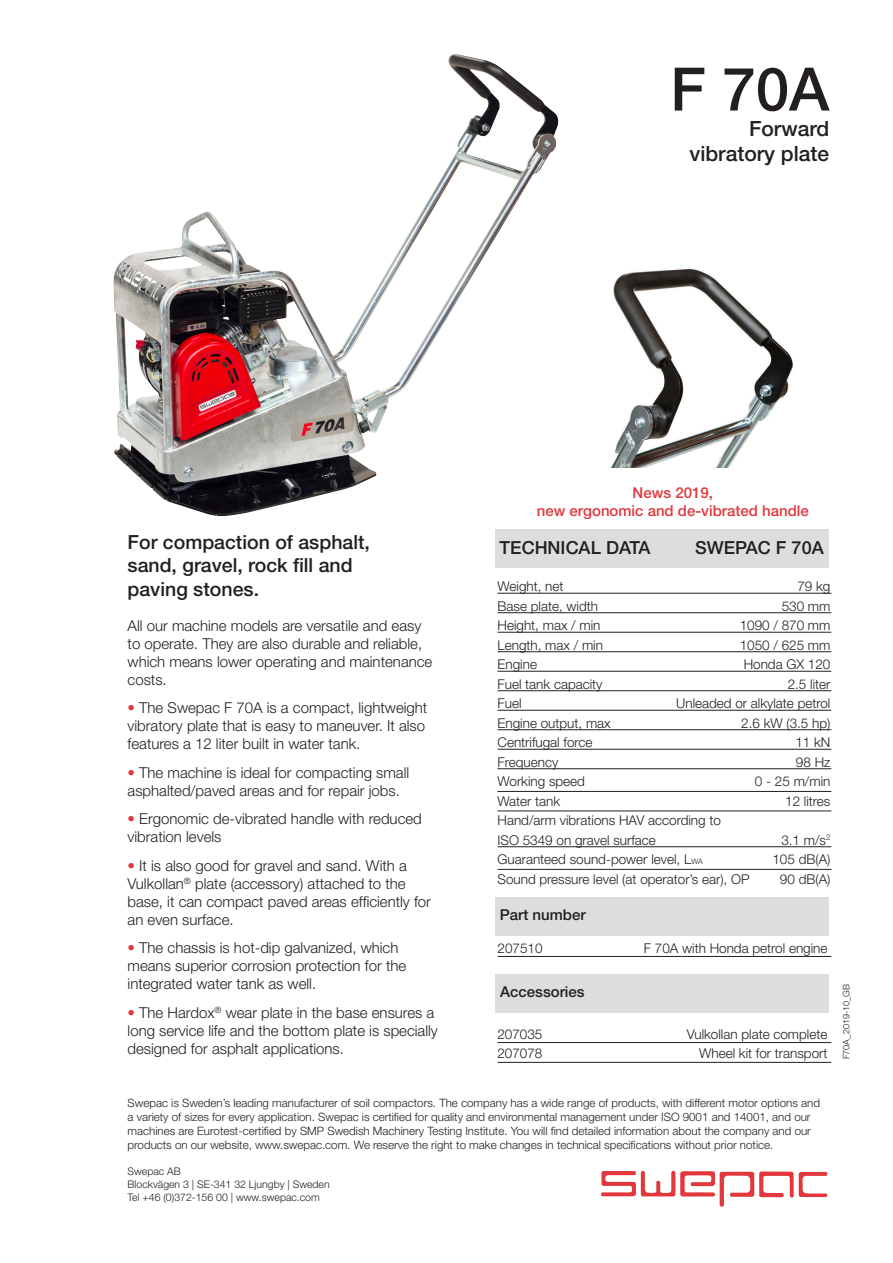
<style>
.page{position:relative;width:893px;height:1263px;background:#fff}
.page>*{position:absolute;margin:0;border:0;box-sizing:border-box;transform-origin:0 0}
.t1{font:500 60px "Helvetica Neue";color:#231f20}
.t2{font:500 21px "Helvetica Neue";color:#231f20}
.t3{font:500 19.5px/23.4px "Helvetica Neue";color:#231f20}
.t4{font:500 18px "Helvetica Neue";color:#231f20}
.t5{font:300 15px/18px "Helvetica Neue";color:#231f20}
.t6{font:500 15px "Helvetica Neue LT Pro";color:#e1373d}
.t7{font:500 15px "Helvetica Neue";color:#231f20}
.t8{font:300 13.5px "Helvetica Neue";color:#231f20}
.t9{font:300 11.55px/13.8px "Helvetica Neue";color:#231f20}
.t10{font:300 10.5px "Helvetica Neue";color:#231f20}
.t11{font:300 9px "Helvetica Neue";color:#231f20}
.s1{color:#e1373d}
.s2{font-size:7.5px}
</style>
<div class="page">
<svg style="left:601px;top:1171px;width:226px;height:35px"></svg>
<div style="left:495px;top:529px;width:334px;height:39px;background:#dcdddf"></div>
<hr style="left:497px;top:593px;width:334px;height:1px;background:#231f20">
<hr style="left:497px;top:612px;width:334px;height:1px;background:#231f20">
<hr style="left:497px;top:632px;width:334px;height:1px;background:#231f20">
<hr style="left:497px;top:651px;width:334px;height:1px;background:#231f20">
<hr style="left:497px;top:671px;width:334px;height:1px;background:#231f20">
<hr style="left:497px;top:690px;width:334px;height:1px;background:#231f20">
<hr style="left:497px;top:710px;width:334px;height:1px;background:#231f20">
<hr style="left:497px;top:729px;width:334px;height:1px;background:#231f20">
<hr style="left:497px;top:749px;width:334px;height:1px;background:#231f20">
<hr style="left:497px;top:768px;width:334px;height:1px;background:#231f20">
<hr style="left:497px;top:791px;width:334px;height:1px;background:#231f20">
<hr style="left:497px;top:810px;width:334px;height:1px;background:#231f20">
<hr style="left:497px;top:846px;width:334px;height:1px;background:#231f20">
<div style="left:495px;top:898px;width:334px;height:38px;background:#dcdddf"></div>
<hr style="left:497px;top:956px;width:334px;height:1px;background:#231f20">
<div style="left:495px;top:974px;width:334px;height:38px;background:#dcdddf"></div>
<hr style="left:497px;top:1042px;width:334px;height:1px;background:#231f20">
<hr style="left:497px;top:1062px;width:334px;height:1px;background:#231f20">
<hr style="left:498px;top:869px;width:333px;height:1px;background:#231f20">
<img style="left:113px;top:55px;width:375px;height:461px">
<img style="left:610px;top:269px;width:183px;height:199px">
<p class="t1" style="left:670px;top:53px;width:161px">F 70A</p>
<p class="t2" style="left:749px;top:116px;width:82px">Forward</p>
<p class="t2" style="left:689px;top:141px;width:141px">vibratory plate</p>
<p class="t3" style="left:128px;top:530px;width:244px">For compaction of asphalt, sand, gravel, rock fill and</p>
<p class="t3" style="left:128px;top:577px;width:133px">paving stones.</p>
<p class="t5" style="left:128px;top:616px;width:306px">All our machine models are versatile and easy to operate. They are also durable and reliable, which means lower operating and maintenance costs.</p>
<p class="t5" style="left:128px;top:698px;width:301px"><span class="s1">•</span> The Swepac F 70A is a compact, lightweight vibratory plate that is easy to maneuver. It also features a 12 liter built in water tank.</p>
<p class="t5" style="left:128px;top:763px;width:283px"><span class="s1">•</span> The machine is ideal for compacting small asphalted/paved areas and for repair jobs.</p>
<p class="t5" style="left:128px;top:809px;width:296px"><span class="s1">•</span> Ergonomic de-vibrated handle with reduced vibration levels</p>
<p class="t5" style="left:128px;top:856px;width:305px"><span class="s1">•</span> It is also good for gravel and sand. With a Vulkollan<sup>®</sup> plate (accessory) attached to the base, it can compact paved areas efficiently for an even surface.</p>
<p class="t5" style="left:128px;top:938px;width:280px"><span class="s1">•</span> The chassis is hot-dip galvanized, which means superior corrosion protection for the</p>
<p class="t5" style="left:128px;top:974px;width:190px">integrated water tank as well.</p>
<p class="t5" style="left:128px;top:1003px;width:312px"><span class="s1">•</span> The Hardox<sup>®</sup> wear plate in the base ensures a long service life and the bottom plate is specially designed for asphalt applications.</p>
<p class="t6" style="left:633px;top:483px;width:82px">News 2019,</p>
<p class="t6" style="left:537px;top:501px;width:274px">new ergonomic and de-vibrated handle</p>
<p class="t4" style="left:500px;top:537px;width:152px">TECHNICAL DATA</p>
<p class="t4" style="left:695px;top:537px;width:130px">SWEPAC F 70A</p>
<p class="t8" style="left:497px;top:578px;width:68px">Weight, net</p>
<p class="t8" style="left:497px;top:597px;width:102px">Base plate, width</p>
<p class="t8" style="left:497px;top:617px;width:105px">Height, max / min</p>
<p class="t8" style="left:497px;top:636px;width:107px">Length, max / min</p>
<p class="t8" style="left:497px;top:656px;width:41px">Engine</p>
<p class="t8" style="left:497px;top:675px;width:107px">Fuel tank capacity</p>
<p class="t8" style="left:497px;top:695px;width:26px">Fuel</p>
<p class="t8" style="left:497px;top:714px;width:115px">Engine output, max</p>
<p class="t8" style="left:497px;top:734px;width:97px">Centrifugal force</p>
<p class="t8" style="left:497px;top:753px;width:62px">Frequency</p>
<p class="t8" style="left:497px;top:773px;width:89px">Working speed</p>
<p class="t8" style="left:497px;top:792px;width:64px">Water tank</p>
<p class="t8" style="left:497px;top:812px;width:225px">Hand/arm vibrations HAV according to</p>
<p class="t8" style="left:497px;top:831px;width:160px">ISO 5349 on gravel surface</p>
<p class="t8" style="left:497px;top:851px;width:207px">Guaranteed sound-power level, L<span class="s2">WA</span></p>
<p class="t8" style="left:497px;top:870px;width:254px">Sound pressure level (at operator’s ear), OP</p>
<p class="t8" style="left:797px;top:578px;width:35px">79 kg</p>
<p class="t8" style="left:782px;top:597px;width:50px">530 mm</p>
<p class="t8" style="left:740px;top:617px;width:92px">1090 / 870 mm</p>
<p class="t8" style="left:740px;top:636px;width:92px">1050 / 625 mm</p>
<p class="t8" style="left:744px;top:656px;width:88px">Honda GX 120</p>
<p class="t8" style="left:788px;top:675px;width:44px">2.5 liter</p>
<p class="t8" style="left:676px;top:695px;width:156px">Unleaded or alkylate petrol</p>
<p class="t8" style="left:741px;top:714px;width:91px">2.6 kW (3.5 hp)</p>
<p class="t8" style="left:795px;top:734px;width:37px">11 kN</p>
<p class="t8" style="left:796px;top:753px;width:36px">98 Hz</p>
<p class="t8" style="left:755px;top:773px;width:77px">0 - 25 m/min</p>
<p class="t8" style="left:785px;top:792px;width:47px">12 litres</p>
<p class="t8" style="left:781px;top:831px;width:51px">3.1 m/s<sup>2</sup></p>
<p class="t8" style="left:772px;top:851px;width:60px">105 dB(A)</p>
<p class="t8" style="left:780px;top:870px;width:52px">90 dB(A)</p>
<p class="t7" style="left:500px;top:906px;width:87px">Part number</p>
<p class="t8" style="left:497px;top:940px;width:47px">207510</p>
<p class="t8" style="left:644px;top:940px;width:185px">F 70A with Honda petrol engine</p>
<p class="t7" style="left:500px;top:983px;width:86px">Accessories</p>
<p class="t11" style="left:841px;top:1059px;width:77px;rotate:-90deg">F70A_2019-10_GB</p>
<p class="t8" style="left:497px;top:1026px;width:47px">207035</p>
<p class="t8" style="left:687px;top:1026px;width:142px">Vulkollan plate complete</p>
<p class="t8" style="left:497px;top:1045px;width:47px">207078</p>
<p class="t8" style="left:699px;top:1045px;width:130px">Wheel kit for transport</p>
<p class="t9" style="left:128px;top:1096px;width:694px">Swepac is Sweden’s leading manufacturer of soil compactors. The company has a wide range of products, with different motor options and a variety of sizes for every application. Swepac is certified for quality and environmental management under ISO 9001 and 14001, and our machines are Eurotest-certified by SMP Swedish Machinery Testing Institute. You will find detailed information about the company and our products on our website, www.swepac.com. We reserve the right to make changes in technical specifications without prior notice.</p>
<p class="t10" style="left:128px;top:1165px;width:55px">Swepac AB</p>
<p class="t10" style="left:128px;top:1178px;width:204px">Blockvägen 3 | SE-341 32 Ljungby | Sweden</p>
<p class="t10" style="left:128px;top:1190px;width:194px">Tel +46 (0)372-156 00 | www.swepac.com</p>
</div>
